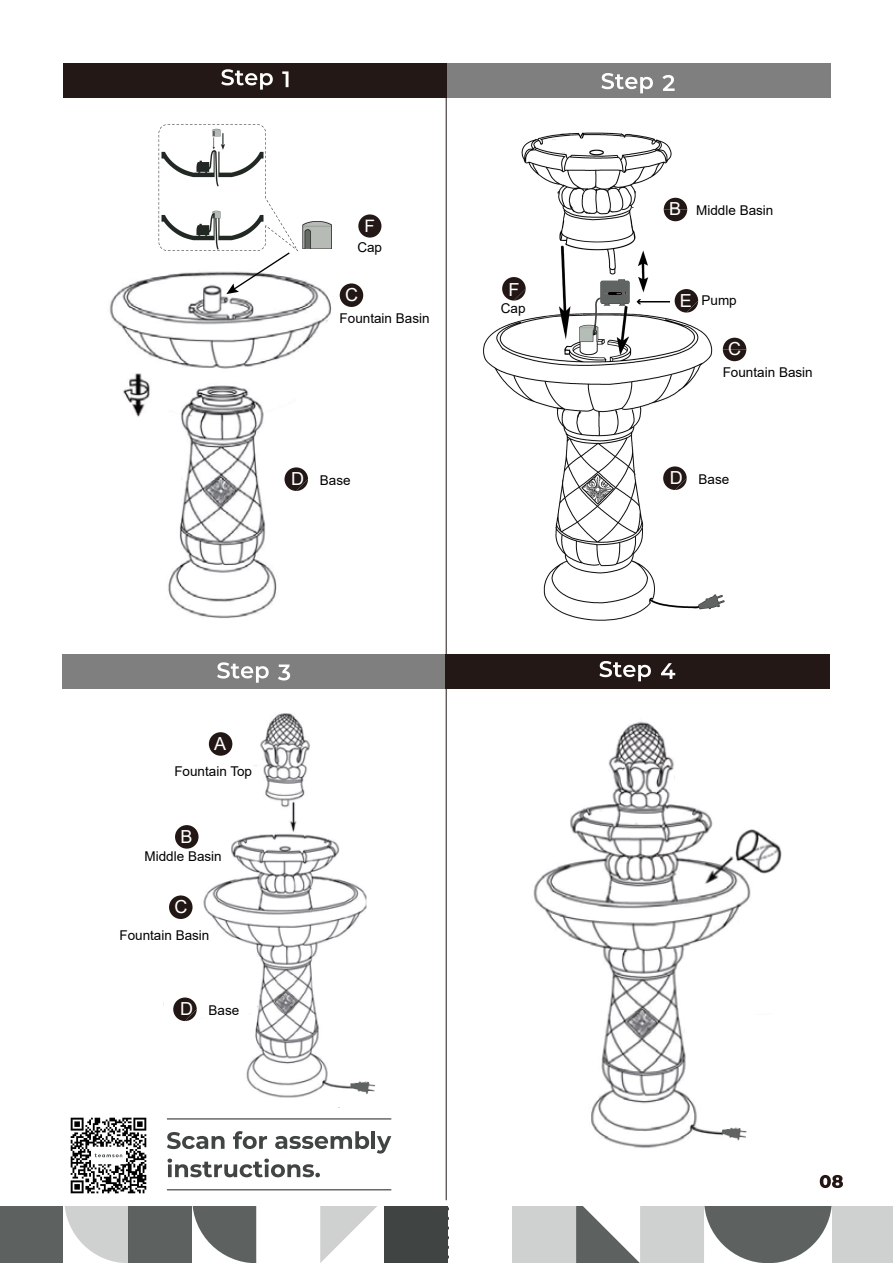
<style>
.page{position:relative;width:893px;height:1263px;background:#fff}
.page>*{position:absolute;margin:0;border:0;box-sizing:border-box;transform-origin:0 0}
.t1{font:18px "Arial";color:#fff}
.t2{font:17.1px "Arial";color:#fff}
.t3{font:13.5px "Arial";color:#000}
.s1{font-size:18px;color:#fff}
</style>
<div class="page">
<img style="left:169px;top:713px;width:198px;height:385px">
<svg style="left:169px;top:744px;width:95px;height:25px"></svg>
<div style="left:161px;top:842px;width:69px;height:20px;background:#fff"></div>
<div style="left:64px;top:63px;width:384px;height:34px;background:#231815"></div>
<div style="left:444px;top:654px;width:386px;height:34px;background:#231815"></div>
<div style="left:62px;top:654px;width:383px;height:34px;background:#7f7f7f"></div>
<svg style="left:221px;top:69px;width:52px;height:21px"></svg>
<svg style="left:282px;top:71px;width:7px;height:16px"></svg>
<hr style="left:446px;top:69px;width:1px;height:1131px;background:#231815">
<div style="left:447px;top:63px;width:383px;height:34px;background:#7f7f7f"></div>
<svg style="left:601px;top:73px;width:52px;height:20px"></svg>
<svg style="left:662px;top:75px;width:13px;height:16px"></svg>
<svg style="left:217px;top:662px;width:52px;height:21px"></svg>
<svg style="left:278px;top:664px;width:12px;height:16px"></svg>
<svg style="left:599px;top:661px;width:52px;height:20px"></svg>
<svg style="left:661px;top:663px;width:14px;height:16px"></svg>
<svg style="left:820px;top:1175px;width:23px;height:13px"></svg>
<div style="left:512px;top:1207px;width:64px;height:56px;background:#cfd1d0"></div>
<div style="left:640px;top:1207px;width:64px;height:56px;background:#cfd1d0"></div>
<div style="left:128px;top:1207px;width:64px;height:56px;background:#5d615f"></div>
<svg style="left:65px;top:1207px;width:63px;height:56px"></svg>
<svg style="left:576px;top:1207px;width:64px;height:56px"></svg>
<svg style="left:320px;top:1207px;width:128px;height:56px"></svg>
<svg style="left:704px;top:1207px;width:128px;height:56px"></svg>
<svg style="left:192px;top:1207px;width:64px;height:56px"></svg>
<div style="left:0;top:1207px;width:63px;height:56px;background:#5d615f"></div>
<div style="left:832px;top:1207px;width:61px;height:56px;background:#cfd1d0"></div>
<svg style="left:167px;top:1132px;width:58px;height:17px"></svg>
<svg style="left:233px;top:1131px;width:34px;height:18px"></svg>
<svg style="left:275px;top:1131px;width:94px;height:18px"></svg>
<hr style="left:372px;top:1131px;width:3px;height:18px;background:#404543">
<svg style="left:377px;top:1136px;width:14px;height:17px"></svg>
<svg style="left:168px;top:1158px;width:152px;height:19px"></svg>
<hr style="left:167px;top:1189px;width:224px;height:1px;background:#404543">
<hr style="left:167px;top:1118px;width:224px;height:2px;background:#404543">
<img style="left:70px;top:1117px;width:77px;height:77px">
<div style="left:209px;top:732px;width:23px;height:24px;background:#221714;border-radius:50%"></div>
<div style="left:169px;top:895px;width:24px;height:24px;background:#221714;border-radius:50%"></div>
<svg style="left:169px;top:904px;width:43px;height:42px"></svg>
<div style="left:175px;top:825px;width:24px;height:24px;background:#221714;border-radius:50%"></div>
<svg style="left:163px;top:997px;width:94px;height:24px"></svg>
<div style="left:357px;top:1077px;width:21px;height:21px;background:#fff"></div>
<img style="left:350px;top:1080px;width:25px;height:15px">
<img style="left:533px;top:721px;width:249px;height:427px">
<div style="left:675px;top:763px;width:124px;height:24px;background:#fff"></div>
<div style="left:518px;top:810px;width:52px;height:39px;background:#fff"></div>
<div style="left:740px;top:907px;width:74px;height:46px;background:#fff"></div>
<div style="left:685px;top:1015px;width:120px;height:32px;background:#fff"></div>
<div style="left:723px;top:1084px;width:71px;height:58px;background:#fff"></div>
<img style="left:721px;top:1126px;width:26px;height:15px">
<img style="left:483px;top:132px;width:242px;height:489px">
<img style="left:601px;top:280px;width:28px;height:25px">
<svg style="left:593px;top:292px;width:29px;height:41px"></svg>
<img style="left:604px;top:292px;width:22px;height:3px">
<svg style="left:675px;top:289px;width:23px;height:24px"></svg>
<hr style="left:638px;top:301px;width:32px;height:1px;background:#000">
<svg style="left:636px;top:299px;width:5px;height:5px"></svg>
<svg style="left:664px;top:198px;width:23px;height:23px"></svg>
<svg style="left:723px;top:338px;width:23px;height:23px"></svg>
<svg style="left:663px;top:466px;width:24px;height:24px"></svg>
<svg style="left:502px;top:277px;width:24px;height:24px"></svg>
<img style="left:109px;top:251px;width:255px;height:367px">
<div style="left:340px;top:283px;width:23px;height:24px;background:#221714;border-radius:50%"></div>
<svg style="left:284px;top:467px;width:24px;height:24px"></svg>
<svg style="left:321px;top:311px;width:55px;height:23px"></svg>
<div style="left:102px;top:461px;width:79px;height:33px;background:#fff"></div>
<div style="left:358px;top:214px;width:23px;height:24px;background:#231815;border-radius:50%"></div>
<img style="left:303px;top:222px;width:29px;height:26px">
<svg style="left:159px;top:124px;width:139px;height:170px"></svg>
<p class="t2" style="left:364px;top:214px;width:12px">F</p>
<p class="t3" style="left:357px;top:238px;width:26px">Cap</p>
<h1 class="t1" style="left:345px;top:282px;width:14px">C</h1>
<p class="t3" style="left:340px;top:309px;width:92px">Fountain Basin</p>
<h1 class="t1" style="left:291px;top:466px;width:14px">D</h1>
<p class="t3" style="left:320px;top:471px;width:32px">Base</p>
<h1 class="t1" style="left:508px;top:277px;width:12px">F</h1>
<p class="t3" style="left:501px;top:299px;width:26px">Cap</p>
<h1 class="t1" style="left:214px;top:731px;width:14px">A</h1>
<p class="t3" style="left:174px;top:762px;width:79px">Fountain Top</p>
<h1 class="t1" style="left:180px;top:824px;width:14px">B</h1>
<p class="t3" style="left:144px;top:847px;width:79px">Middle Basin</p>
<h1 class="t1" style="left:174px;top:894px;width:14px">C</h1>
<p class="t3" style="left:119px;top:926px;width:92px">Fountain Basin</p>
<p class="t3" style="left:180px;top:1001px;width:61px"><span class="s1">D</span> Base</p>
<p class="t3" style="left:669px;top:201px;width:106px"><span class="s1">B</span> Middle Basin</p>
<p class="t3" style="left:680px;top:291px;width:58px"><span class="s1">E</span> Pump</p>
<h1 class="t1" style="left:728px;top:336px;width:14px">C</h1>
<p class="t3" style="left:723px;top:363px;width:92px">Fountain Basin</p>
<p class="t3" style="left:670px;top:470px;width:61px"><span class="s1">D</span> Base</p>
</div>
